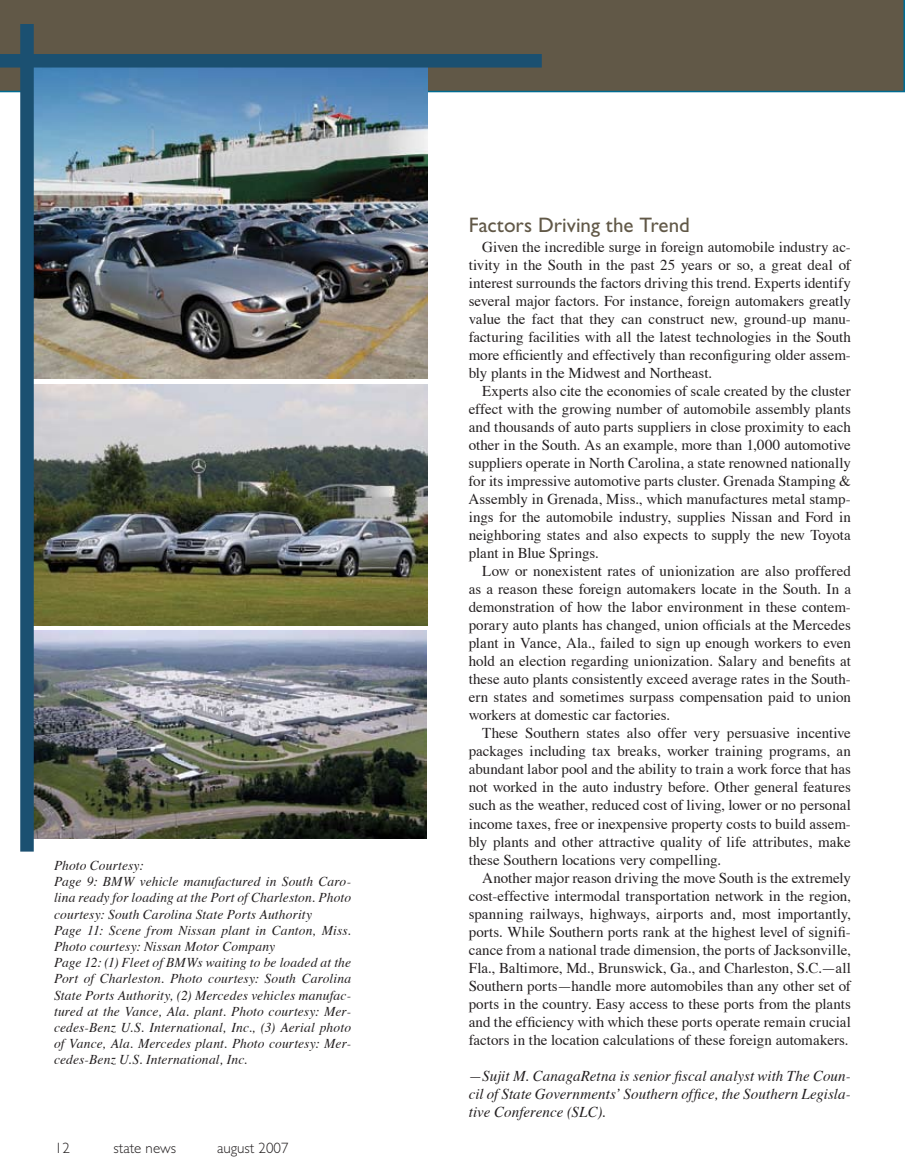
<style>
.page{position:relative;width:905px;height:1175px;background:#fff}
.page>*{position:absolute;margin:0;border:0;box-sizing:border-box;transform-origin:0 0}
.t1{font:21px "Gill Sans";color:#615847}
.t2{font:15px/18px "Times";color:#231f20;text-align:justify}
.t3{font:italic 15px/18px "Times";letter-spacing:.005em;color:#231f20;text-align:justify}
.t4{font:300 15px "Gill Sans";color:#231f20}
.t5{font:italic 13.5px/16.2px "Times";letter-spacing:.01em;color:#231f20}
</style>
<div class="page">
<div style="left:0;top:0;width:904px;height:92px;background:#615847"></div>
<img style="left:34px;top:68px;width:393px;height:310px">
<img style="left:34px;top:384px;width:393px;height:242px">
<img style="left:34px;top:630px;width:392px;height:208px">
<div style="left:20px;top:24px;width:14px;height:827px;background:#1b5071"></div>
<div style="left:0;top:54px;width:542px;height:14px;background:#1b5071"></div>
<p class="t5" style="left:54px;top:858px;width:298px">Photo Courtesy:<br>Page 9: BMW vehicle manufactured in South Caro&shy;lina ready for loading at the Port of Charleston. Photo courtesy: South Carolina State Ports Authority<br>Page 11: Scene from Nissan plant in Canton, Miss.<br>Photo courtesy: Nissan Motor Company<br>Page 12: (1) Fleet of BMWs waiting to be loaded at the Port of Charleston. Photo courtesy: South Carolina State Ports Authority, (2) Mercedes vehicles manufac&shy;tured at the Vance, Ala. plant. Photo courtesy: Mer&shy;cedes-Benz U.S. International, Inc., (3) Aerial photo of Vance, Ala. Mercedes plant. Photo courtesy: Mer&shy;cedes-Benz U.S. International, Inc.</p>
<p class="t4" style="left:55px;top:1139px;width:15px">12</p>
<p class="t4" style="left:113px;top:1139px;width:64px">state news</p>
<p class="t4" style="left:217px;top:1139px;width:73px">august 2007</p>
<h1 class="t1" style="left:468px;top:212px;width:222px">Factors Driving the Trend</h1>
<p class="t2" style="left:468px;top:239px;width:384px;text-indent:14px">Given the incredible surge in foreign automobile industry ac&shy;tivity in the South in the past 25 years or so, a great deal of interest surrounds the factors driving this trend. Experts identify several major factors. For instance, foreign automakers greatly value the fact that they can construct new, ground-up manu&shy;facturing facilities with all the latest technologies in the South more efficiently and effectively than reconfiguring older assem&shy;bly plants in the Midwest and Northeast.</p>
<p class="t2" style="left:468px;top:383px;width:384px;text-indent:14px">Experts also cite the economies of scale created by the cluster effect with the growing number of automobile assembly plants and thousands of auto parts suppliers in close proximity to each other in the South. As an example, more than 1,000 automotive suppliers operate in North Carolina, a state renowned nationally for its impressive automotive parts cluster. Grenada Stamping &amp; Assembly in Grenada, Miss., which manufactures metal stamp&shy;ings for the automobile industry, supplies Nissan and Ford in neighboring states and also expects to supply the new Toyota plant in Blue Springs.</p>
<p class="t2" style="left:468px;top:563px;width:384px;text-indent:14px">Low or nonexistent rates of unionization are also proffered as a reason these foreign automakers locate in the South. In a demonstration of how the labor environment in these contem&shy;porary auto plants has changed, union officials at the Mercedes plant in Vance, Ala., failed to sign up enough workers to even hold an election regarding unionization. Salary and benefits at these auto plants consistently exceed average rates in the South&shy;ern states and sometimes surpass compensation paid to union workers at domestic car factories.</p>
<p class="t2" style="left:468px;top:725px;width:384px;text-indent:14px">These Southern states also offer very persuasive incentive packages including tax breaks, worker training programs, an abundant labor pool and the ability to train a work force that has not worked in the auto industry before. Other general features such as the weather, reduced cost of living, lower or no personal income taxes, free or inexpensive property costs to build assem&shy;bly plants and other attractive quality of life attributes, make these Southern locations very compelling.</p>
<p class="t2" style="left:468px;top:869px;width:384px;text-indent:14px">Another major reason driving the move South is the extremely cost-effective intermodal transportation network in the region, spanning railways, highways, airports and, most importantly, ports. While Southern ports rank at the highest level of signifi&shy;cance from a national trade dimension, the ports of Jacksonville, Fla., Baltimore, Md., Brunswick, Ga., and Charleston, S.C.—all Southern ports—handle more automobiles than any other set of ports in the country. Easy access to these ports from the plants and the efficiency with which these ports operate remain crucial factors in the location calculations of these foreign automakers.</p>
<p class="t3" style="left:468px;top:1067px;width:384px">—Sujit M. CanagaRetna is senior fiscal analyst with The Coun&shy;cil of State Governments’ Southern office, the Southern Legisla&shy;tive Conference (SLC).</p>
</div>
